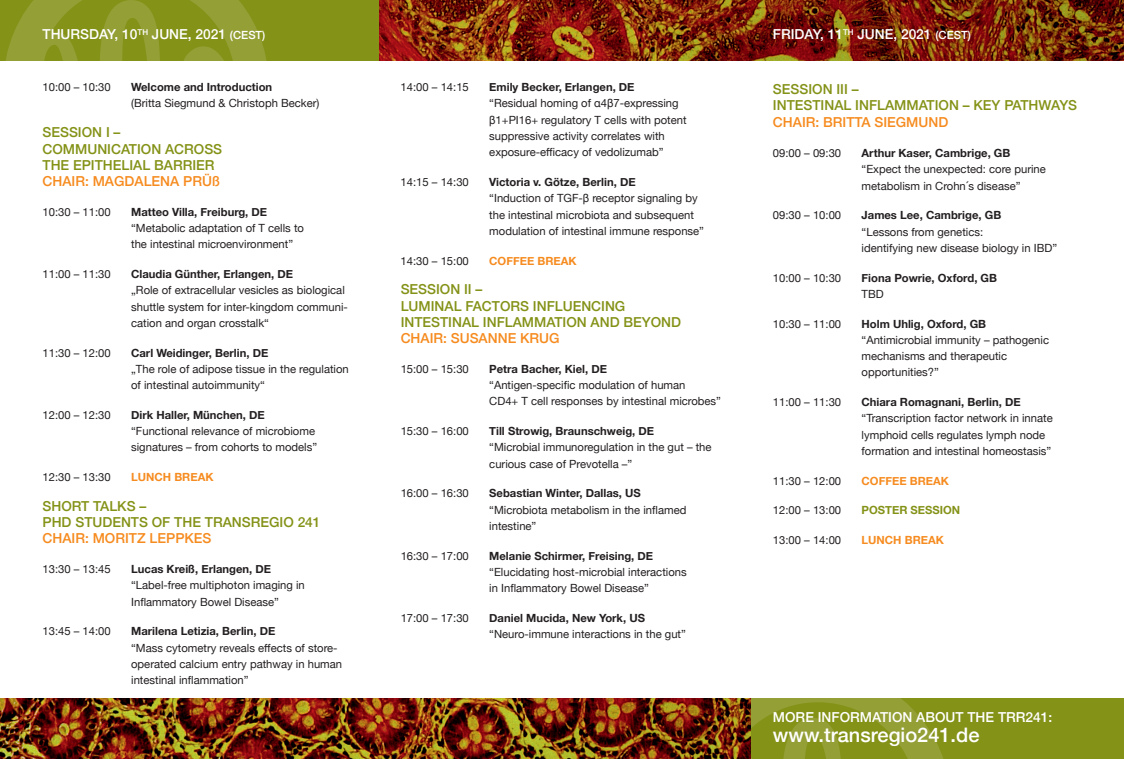
<style>
.page{position:relative;width:1124px;height:759px;background:#fff}
.page>*{position:absolute;margin:0;border:0;box-sizing:border-box;transform-origin:0 0}
.t1{font:500 20px "Helvetica Neue";color:#fff}
.t2{font:500 13.75px/16.2px "Helvetica Neue";color:#849217}
.t3{font:500 13.75px "Helvetica Neue";color:#fff}
.t4{font:500 13.75px "Helvetica Neue";color:#f68b1f}
.t5{font:11.25px/16.2px "Helvetica Neue";color:#231f20}
.t6{font:700 11.25px "Helvetica Neue";color:#231f20}
.t7{font:700 11.25px "Helvetica Neue";color:#f68b1f}
.t8{font:700 11.25px "Helvetica Neue";color:#849217}
.s1{font-size:11.25px}
</style>
<div class="page">
<div style="left:0;top:0;width:379px;height:60px;background:#849217"></div>
<svg style="left:6px;top:0;width:260px;height:60px"></svg>
<img style="left:379px;top:0;width:743px;height:60px">
<img style="left:0;top:698px;width:751px;height:60px">
<div style="left:751px;top:697px;width:372px;height:61px;background:#849217"></div>
<svg style="left:751px;top:697px;width:199px;height:61px"></svg>
<p class="t3" style="left:43px;top:23px;width:224px">THURSDAY, 10<sup>TH</sup> JUNE, 2021 <span class="s1">(CEST)</span></p>
<p class="t3" style="left:772px;top:23px;width:199px">FRIDAY, 11<sup>TH</sup> JUNE, 2021 <span class="s1">(CEST)</span></p>
<p class="t5" style="left:43px;top:80px;width:70px">10:00 – 10:30</p>
<p class="t6" style="left:131px;top:78px;width:142px">Welcome and Introduction</p>
<p class="t5" style="left:131px;top:96px;width:190px">(Britta Siegmund &amp; Christoph Becker)</p>
<p class="t2" style="left:43px;top:123px;width:181px">SESSION I –<br>COMMUNICATION ACROSS<br>THE EPITHELIAL BARRIER</p>
<p class="t4" style="left:43px;top:170px;width:179px">CHAIR: MAGDALENA PRÜß</p>
<p class="t5" style="left:43px;top:204px;width:70px">10:30 – 11:00</p>
<p class="t6" style="left:131px;top:203px;width:137px">Matteo Villa, Freiburg, DE</p>
<p class="t5" style="left:131px;top:220px;width:174px">“Metabolic adaptation of T cells to the intestinal microenvironment”</p>
<p class="t5" style="left:43px;top:266px;width:70px">11:00 – 11:30</p>
<p class="t6" style="left:131px;top:265px;width:163px">Claudia Günther, Erlangen, DE</p>
<p class="t5" style="left:131px;top:283px;width:218px">„Role of extracellular vesicles as biological shuttle system for inter-kingdom communi&shy;cation and organ crosstalk“</p>
<p class="t5" style="left:43px;top:345px;width:70px">11:30 – 12:00</p>
<p class="t6" style="left:131px;top:343px;width:139px">Carl Weidinger, Berlin, DE</p>
<p class="t5" style="left:131px;top:361px;width:219px">„The role of adipose tissue in the regulation of intestinal autoimmunity“</p>
<p class="t5" style="left:43px;top:407px;width:70px">12:00 – 12:30</p>
<p class="t6" style="left:131px;top:406px;width:135px">Dirk Haller, München, DE</p>
<p class="t5" style="left:131px;top:423px;width:187px">“Functional relevance of microbiome signatures – from cohorts to models”</p>
<p class="t5" style="left:43px;top:469px;width:70px">12:30 – 13:30</p>
<p class="t7" style="left:131px;top:468px;width:84px">LUNCH BREAK</p>
<p class="t2" style="left:43px;top:496px;width:279px">SHORT TALKS –<br>PHD STUDENTS OF THE TRANSREGIO 241</p>
<p class="t4" style="left:43px;top:527px;width:170px">CHAIR: MORITZ LEPPKES</p>
<p class="t5" style="left:43px;top:561px;width:70px">13:30 – 13:45</p>
<p class="t6" style="left:131px;top:560px;width:141px">Lucas Kreiß, Erlangen, DE</p>
<p class="t5" style="left:131px;top:577px;width:175px">“Label-free multiphoton imaging in<br>Inflammatory Bowel Disease”</p>
<p class="t5" style="left:43px;top:623px;width:70px">13:45 – 14:00</p>
<p class="t6" style="left:131px;top:622px;width:146px">Marilena Letizia, Berlin, DE</p>
<p class="t5" style="left:131px;top:640px;width:212px">“Mass cytometry reveals effects of store&shy;operated calcium entry pathway in human intestinal inflammation”</p>
<p class="t5" style="left:400px;top:80px;width:70px">14:00 – 14:15</p>
<p class="t6" style="left:489px;top:78px;width:147px">Emily Becker, Erlangen, DE</p>
<p class="t5" style="left:489px;top:96px;width:199px">“Residual homing of α4β7-expressing β1+PI16+ regulatory T cells with potent suppressive activity correlates with exposure-efficacy of vedolizumab”</p>
<p class="t5" style="left:400px;top:174px;width:70px">14:15 – 14:30</p>
<p class="t6" style="left:489px;top:173px;width:148px">Victoria v. Götze, Berlin, DE</p>
<p class="t5" style="left:489px;top:191px;width:216px">“Induction of TGF-β receptor signaling by the intestinal microbiota and subsequent modulation of intestinal immune response”</p>
<p class="t5" style="left:400px;top:253px;width:70px">14:30 – 15:00</p>
<p class="t7" style="left:489px;top:251px;width:89px">COFFEE BREAK</p>
<p class="t2" style="left:400px;top:280px;width:282px">SESSION II –<br>LUMINAL FACTORS INFLUENCING<br>INTESTINAL INFLAMMATION AND BEYOND</p>
<p class="t4" style="left:400px;top:327px;width:160px">CHAIR: SUSANNE KRUG</p>
<p class="t5" style="left:400px;top:361px;width:70px">15:00 – 15:30</p>
<p class="t6" style="left:489px;top:360px;width:119px">Petra Bacher, Kiel, DE</p>
<p class="t5" style="left:489px;top:377px;width:233px">“Antigen-specific modulation of human<br>CD4+ T cell responses by intestinal microbes”</p>
<p class="t5" style="left:400px;top:423px;width:70px">15:30 – 16:00</p>
<p class="t6" style="left:489px;top:422px;width:166px">Till Strowig, Braunschweig, DE</p>
<p class="t5" style="left:489px;top:439px;width:224px">“Microbial immunoregulation in the gut – the curious case of Prevotella –”</p>
<p class="t5" style="left:400px;top:485px;width:70px">16:00 – 16:30</p>
<p class="t6" style="left:489px;top:484px;width:153px">Sebastian Winter, Dallas, US</p>
<p class="t5" style="left:489px;top:502px;width:198px">“Microbiota metabolism in the inflamed intestine”</p>
<p class="t5" style="left:400px;top:548px;width:70px">16:30 – 17:00</p>
<p class="t6" style="left:489px;top:546px;width:165px">Melanie Schirmer, Freising, DE</p>
<p class="t5" style="left:489px;top:564px;width:199px">“Elucidating host-microbial interactions in Inflammatory Bowel Disease”</p>
<p class="t5" style="left:400px;top:610px;width:70px">17:00 – 17:30</p>
<p class="t6" style="left:489px;top:608px;width:157px">Daniel Mucida, New York, US</p>
<p class="t5" style="left:489px;top:626px;width:198px">“Neuro-immune interactions in the gut”</p>
<p class="t2" style="left:772px;top:79px;width:306px">SESSION III –<br>INTESTINAL INFLAMMATION – KEY PATHWAYS</p>
<p class="t4" style="left:772px;top:111px;width:177px">CHAIR: BRITTA SIEGMUND</p>
<p class="t5" style="left:772px;top:146px;width:70px">09:00 – 09:30</p>
<p class="t6" style="left:861px;top:144px;width:150px">Arthur Kaser, Cambrige, GB</p>
<p class="t5" style="left:861px;top:162px;width:186px">“Expect the unexpected: core purine metabolism in Crohn´s disease”</p>
<p class="t5" style="left:772px;top:208px;width:70px">09:30 – 10:00</p>
<p class="t6" style="left:861px;top:206px;width:141px">James Lee, Cambrige, GB</p>
<p class="t5" style="left:861px;top:224px;width:197px">“Lessons from genetics:<br>identifying new disease biology in IBD”</p>
<p class="t5" style="left:772px;top:270px;width:70px">10:00 – 10:30</p>
<p class="t6" style="left:861px;top:269px;width:137px">Fiona Powrie, Oxford, GB</p>
<p class="t5" style="left:861px;top:286px;width:24px">TBD</p>
<p class="t5" style="left:772px;top:316px;width:70px">10:30 – 11:00</p>
<p class="t6" style="left:861px;top:315px;width:126px">Holm Uhlig, Oxford, GB</p>
<p class="t5" style="left:861px;top:332px;width:189px">“Antimicrobial immunity – pathogenic mechanisms and therapeutic opportunities?”</p>
<p class="t5" style="left:772px;top:394px;width:70px">11:00 – 11:30</p>
<p class="t6" style="left:861px;top:393px;width:160px">Chiara Romagnani, Berlin, DE</p>
<p class="t5" style="left:861px;top:411px;width:193px">“Transcription factor network in innate lymphoid cells regulates lymph node formation and intestinal homeostasis”</p>
<p class="t5" style="left:772px;top:473px;width:70px">11:30 – 12:00</p>
<p class="t7" style="left:861px;top:471px;width:89px">COFFEE BREAK</p>
<p class="t5" style="left:772px;top:503px;width:70px">12:00 – 13:00</p>
<p class="t8" style="left:861px;top:501px;width:100px">POSTER SESSION</p>
<p class="t5" style="left:772px;top:532px;width:70px">13:00 – 14:00</p>
<p class="t7" style="left:861px;top:531px;width:84px">LUNCH BREAK</p>
<p class="t3" style="left:772px;top:705px;width:281px">MORE INFORMATION ABOUT THE TRR241:</p>
<h1 class="t1" style="left:772px;top:718px;width:208px">www.transregio241.de</h1>
</div>
